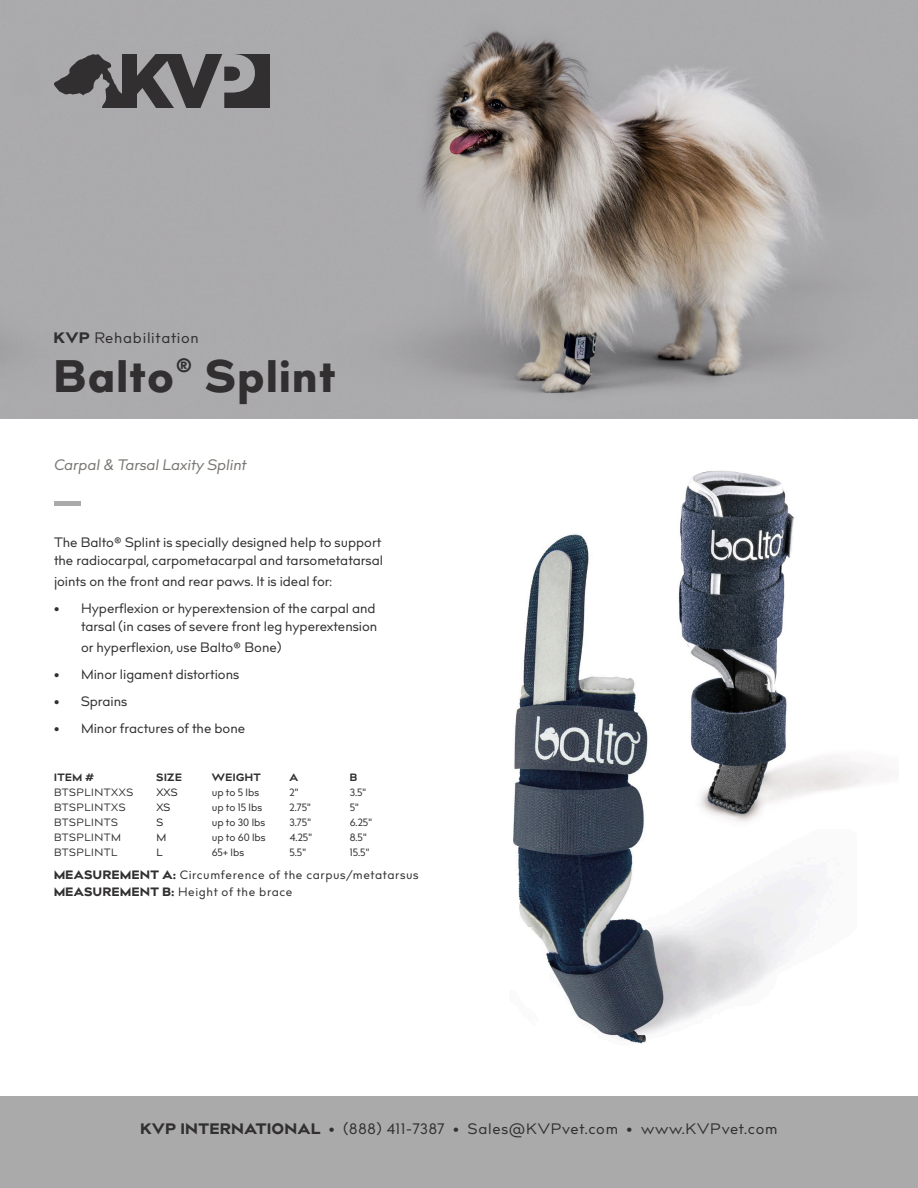
<style>
.page{position:relative;width:918px;height:1188px;background:#fff}
.page>*{position:absolute;margin:0;border:0;box-sizing:border-box;transform-origin:0 0}
.t1{font:45px "billcorpm 3 super";letter-spacing:.05em;color:#312f30}
.t2{font:15px "billcorpm 3";letter-spacing:.05em;color:#312f30}
.t3{font:italic 15px "billcorpm 3";color:#787671}
.t4{font:13.5px/18px "billcorpm 3";color:#312f30}
.t5{font:12px/16.5px "billcorpm 3";letter-spacing:.05em;color:#312f30}
.t6{font:10.5px "billcorpm 3";letter-spacing:.04em;color:#312f30}
.t7{font:800 10.5px "billcorpm 3";letter-spacing:.05em;color:#312f30}
.t8{font:10.5px "billcorpm 3";color:#231f20}
.s1{font-family:"billcorpm 3 super"}
.s2{font-style:inherit}
</style>
<div class="page">
<div style="left:0;top:1096px;width:918px;height:92px;background:#abaaab"></div>
<img style="left:210px;top:0;width:708px;height:418px">
<img style="left:513px;top:534px;width:307px;height:510px">
<img style="left:674px;top:470px;width:222px;height:359px">
<svg style="left:54px;top:54px;width:216px;height:54px;background:#646364"></svg>
<hr style="left:54px;top:501px;width:27px;height:4px;background:#abaaab">
<p class="t2" style="left:54px;top:327px;width:146px"><span class="s1">KVP</span> Rehabilitation</p>
<h1 class="t1" style="left:54px;top:344px;width:283px">Balto<sup>®</sup> Splint</h1>
<p class="t3" style="left:54px;top:454px;width:194px">Carpal &amp; Tarsal Laxity Splint</p>
<p class="t4" style="left:54px;top:533px;width:330px">The Balto® Splint is specially designed help to support the radiocarpal, carpometacarpal and tarsometatarsal</p>
<p class="t4" style="left:54px;top:572px;width:280px">joints on the front and rear paws. It is ideal for:</p>
<p class="t4" style="left:54px;top:599px;width:325px;text-align:right">• Hyperflexion or hyperextension of the carpal and tarsal (in cases of severe front leg hyperextension</p>
<p class="t4" style="left:81px;top:638px;width:202px">or hyperflexion, use Balto® Bone)</p>
<p class="t4" style="left:54px;top:665px;width:187px">• Minor ligament distortions</p>
<p class="t4" style="left:54px;top:692px;width:75px">• Sprains</p>
<p class="t4" style="left:54px;top:719px;width:193px">• Minor fractures of the bone</p>
<p class="t7" style="left:54px;top:770px;width:41px">ITEM #</p>
<p class="t7" style="left:157px;top:770px;width:27px">SIZE</p>
<p class="t7" style="left:212px;top:770px;width:51px">WEIGHT</p>
<p class="t7" style="left:289px;top:770px;width:10px">A</p>
<p class="t7" style="left:350px;top:770px;width:9px">B</p>
<p class="t6" style="left:54px;top:785px;width:81px">BTSPLINTXXS</p>
<p class="t8" style="left:157px;top:785px;width:22px">XXS</p>
<p class="t6" style="left:212px;top:785px;width:49px">up to 5 lbs</p>
<p class="t6" style="left:289px;top:785px;width:10px">2"</p>
<p class="t6" style="left:350px;top:785px;width:18px">3.5"</p>
<p class="t6" style="left:54px;top:800px;width:73px">BTSPLINTXS</p>
<p class="t8" style="left:157px;top:800px;width:15px">XS</p>
<p class="t6" style="left:212px;top:800px;width:52px">up to 15 lbs</p>
<p class="t6" style="left:289px;top:800px;width:23px">2.75"</p>
<p class="t6" style="left:350px;top:800px;width:11px">5"</p>
<p class="t6" style="left:54px;top:815px;width:65px">BTSPLINTS</p>
<p class="t8" style="left:157px;top:815px;width:8px">S</p>
<p class="t6" style="left:212px;top:815px;width:55px">up to 30 lbs</p>
<p class="t6" style="left:289px;top:815px;width:23px">3.75"</p>
<p class="t6" style="left:350px;top:815px;width:24px">6.25"</p>
<p class="t6" style="left:54px;top:830px;width:68px">BTSPLINTM</p>
<p class="t8" style="left:157px;top:830px;width:11px">M</p>
<p class="t6" style="left:212px;top:830px;width:55px">up to 60 lbs</p>
<p class="t6" style="left:289px;top:830px;width:24px">4.25"</p>
<p class="t6" style="left:350px;top:830px;width:18px">8.5"</p>
<p class="t6" style="left:54px;top:845px;width:65px">BTSPLINTL</p>
<p class="t8" style="left:157px;top:845px;width:8px">L</p>
<p class="t6" style="left:212px;top:845px;width:34px">65+ lbs</p>
<p class="t6" style="left:289px;top:845px;width:18px">5.5"</p>
<p class="t6" style="left:350px;top:845px;width:21px">15.5"</p>
<p class="t5" style="left:54px;top:867px;width:366px"><span class="s1">MEASUREMENT A:</span> Circumference of the carpus/metatarsus<br><span class="s1">MEASUREMENT B:</span> Height of the brace</p>
<p class="t2" style="left:140px;top:1118px;width:639px"><span class="s1">KVP INTERNATIONAL</span> <span class="s2">•</span> (888) 411-7387 <span class="s2">•</span> Sales@KVPvet.com <span class="s2">•</span> www.KVPvet.com</p>
</div>
